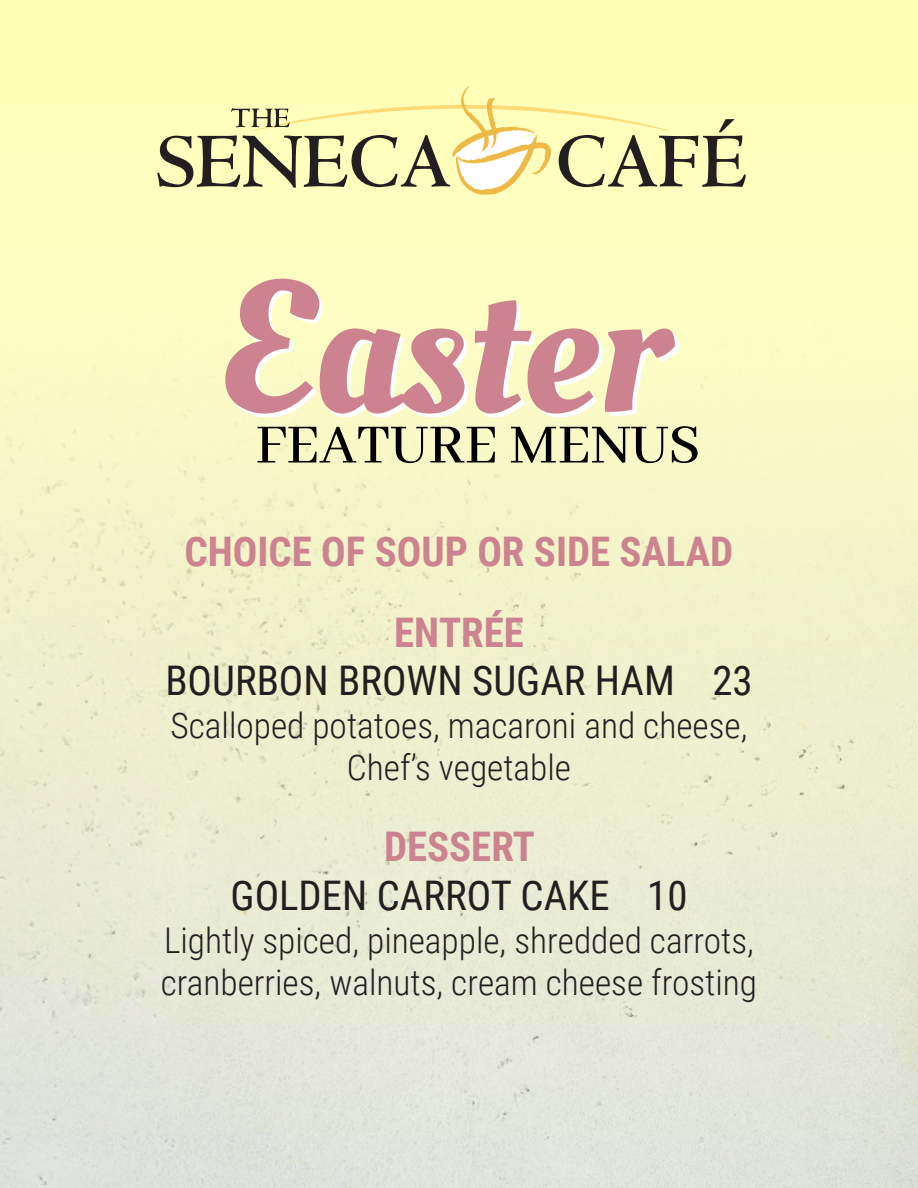
<style>
.page{position:relative;width:918px;height:1188px;background:#fff}
.page>*{position:absolute;margin:0;border:0;box-sizing:border-box;transform-origin:0 0}
.t1{font:186.9px "Oleo Script";color:#cc838f}
.t2{font:500 60.9px "Abhaya Libre";color:#000}
.t3{font:40.8px "Roboto Condensed";color:#231f20}
.t4{font:700 40.8px "Roboto Condensed";color:#cc838f}
.t5{font:300 35.4px/42.5px "Roboto Condensed";color:#231f20}
</style>
<div class="page">
<div style="left:0;top:0;width:918px;height:1188px;background:linear-gradient(to bottom,#ffffb8,#dfe3dc)"></div>
<svg style="left:157px;top:85px;width:589px;height:110px;background:#e4e1a7"></svg>
<svg style="left:229px;top:282px;width:449px;height:135px;fill:#fefdc6"></svg>
<p class="t1" style="left:217px;top:236px;width:449px">Easter</p>
<p class="t2" style="left:255px;top:412px;width:447px">FEATURE MENUS</p>
<p class="t4" style="left:185px;top:522px;width:550px">CHOICE OF SOUP OR SIDE SALAD</p>
<p class="t4" style="left:394px;top:603px;width:131px">ENTRÉE</p>
<p class="t3" style="left:165px;top:652px;width:589px">BOURBON BROWN SUGAR HAM 23</p>
<p class="t5" style="left:171px;top:703px;width:578px">Scalloped potatoes, macaroni and cheese,</p>
<p class="t5" style="left:347px;top:745px;width:226px">Chef’s vegetable</p>
<p class="t4" style="left:384px;top:818px;width:152px">DESSERT</p>
<p class="t3" style="left:231px;top:867px;width:458px">GOLDEN CARROT CAKE 10</p>
<p class="t5" style="left:161px;top:918px;width:598px">Lightly spiced, pineapple, shredded carrots, cranberries, walnuts, cream cheese frosting</p>
</div>
